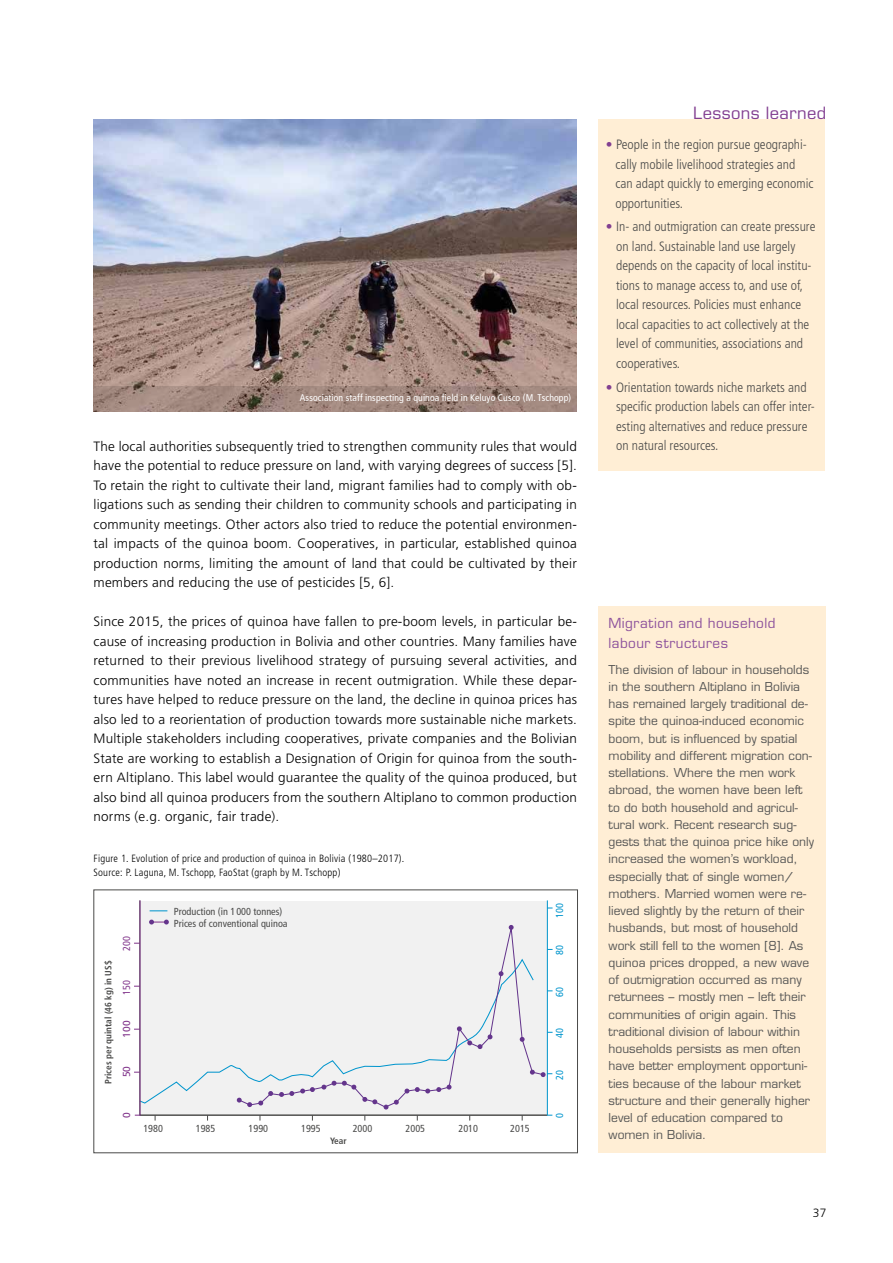
<style>
.page{position:relative;width:893px;height:1263px;background:#fff}
.page>*{position:absolute;margin:0;border:0;box-sizing:border-box;transform-origin:0 0}
.t1{font:16.5px "Eurostile";letter-spacing:.025em;color:#823f91}
.t2{font:300 13.5px/19.5px "Frutiger LT Pro";letter-spacing:.015em;color:#000;text-align:justify}
.t3{font:300 condensed 13.5px/19.5px "Frutiger LT Pro";color:#4a4a49}
.t4{font:13.5px/19.5px "Eurostile";letter-spacing:.03em;color:#8d529c}
.t5{font:12px/17.2px "Eurostile";color:#575756}
.t6{font:300 12px "Frutiger LT Pro";color:#000}
.t7{font:300 condensed 10.5px/13.5px "Frutiger LT Pro";letter-spacing:.02em;color:#000}
.t8{font:condensed 10.2px/12.3px "Frutiger LT Pro";color:#4a4a49}
.t9{font:condensed 10.2px "Frutiger LT Pro";color:#0095cd}
.t10{font:condensed 10.2px "Frutiger LT Pro";color:#82368c}
.t11{font:10.2px "Frutiger LT Pro";color:#82368c}
.t12{font:condensed 9.75px "Frutiger LT Pro";letter-spacing:.01em;color:#fff}
.t13{font:700 condensed 9.15px "Frutiger LT Pro";color:#4a4a49}
.s1{color:#823f91}
</style>
<div class="page">
<div style="left:599px;top:119px;width:226px;height:351px;background:#ffeed5"></div>
<img style="left:94px;top:119px;width:483px;height:267px">
<svg style="left:93px;top:386px;width:484px;height:26px;background:#9c8379"></svg>
<div style="left:598px;top:606px;width:228px;height:546px;background:#ffeed5"></div>
<div style="left:139px;top:900px;width:408px;height:215px;background:#f1f1f1"></div>
<hr style="left:140px;top:900px;width:1px;height:215px;background:#82368c">
<hr style="left:140px;top:1115px;width:407px;height:1px;background:#4a4a49">
<hr style="left:547px;top:900px;width:1px;height:215px;background:#0095cd">
<svg style="left:149px;top:919px;width:20px;height:5px"></svg>
<div style="left:94px;top:890px;width:484px;height:263px;border:1px solid #4a4a49"></div>
<p class="t12" style="left:300px;top:392px;width:273px">Association staff inspecting a quinoa field in Keluyo Cusco (M. Tschopp)</p>
<p class="t2" style="left:94px;top:437px;width:485px">The local authorities subsequently tried to strengthen community rules that would have the potential to reduce pressure on land, with varying degrees of success [5].<br>To retain the right to cultivate their land, migrant families had to comply with ob&shy;ligations such as sending their children to community schools and participating in community meetings. Other actors also tried to reduce the potential environmen&shy;tal impacts of the quinoa boom. Cooperatives, in particular, established quinoa production norms, limiting the amount of land that could be cultivated by their members and reducing the use of pesticides [5, 6].</p>
<p class="t2" style="left:94px;top:612px;width:485px">Since 2015, the prices of quinoa have fallen to pre-boom levels, in particular be&shy;cause of increasing production in Bolivia and other countries. Many families have returned to their previous livelihood strategy of pursuing several activities, and communities have noted an increase in recent outmigration. While these depar&shy;tures have helped to reduce pressure on the land, the decline in quinoa prices has also led to a reorientation of production towards more sustainable niche markets.<br>Multiple stakeholders including cooperatives, private companies and the Bolivian State are working to establish a Designation of Origin for quinoa from the south&shy;ern Altiplano. This label would guarantee the quality of the quinoa produced, but also bind all quinoa producers from the southern Altiplano to common production norms (e.g. organic, fair trade).</p>
<p class="t7" style="left:94px;top:852px;width:312px">Figure 1. Evolution of price and production of quinoa in Bolivia (1980–2017).<br>Source: P. Laguna, M. Tschopp, FaoStat (graph by M. Tschopp)</p>
<p class="t13" style="left:103px;top:1084px;width:125px;rotate:-90deg">Prices per quintal (46 kg) in US$</p>
<p class="t10" style="left:121px;top:951px;width:16px;rotate:-90deg">200</p>
<p class="t10" style="left:121px;top:995px;width:16px;rotate:-90deg">150</p>
<p class="t11" style="left:121px;top:1038px;width:19px;rotate:-90deg">100</p>
<p class="t11" style="left:121px;top:1077px;width:13px;rotate:-90deg">50</p>
<p class="t11" style="left:121px;top:1118px;width:7px;rotate:-90deg">0</p>
<p class="t8" style="left:174px;top:905px;width:115px">Production (in 1 000 tonnes)<br>Prices of conventional quinoa</p>
<p class="t8" style="left:143px;top:1123px;width:21px">1980</p>
<p class="t8" style="left:196px;top:1123px;width:21px">1985</p>
<p class="t8" style="left:249px;top:1123px;width:21px">1990</p>
<p class="t8" style="left:301px;top:1123px;width:21px">1995</p>
<p class="t8" style="left:353px;top:1123px;width:21px">2000</p>
<p class="t8" style="left:406px;top:1123px;width:21px">2005</p>
<p class="t8" style="left:458px;top:1123px;width:21px">2010</p>
<p class="t8" style="left:510px;top:1123px;width:21px">2015</p>
<p class="t13" style="left:330px;top:1136px;width:18px">Year</p>
<p class="t9" style="left:554px;top:917px;width:16px;rotate:-90deg">100</p>
<p class="t9" style="left:554px;top:955px;width:11px;rotate:-90deg">80</p>
<p class="t9" style="left:554px;top:996px;width:11px;rotate:-90deg">60</p>
<p class="t9" style="left:554px;top:1038px;width:11px;rotate:-90deg">40</p>
<p class="t9" style="left:554px;top:1080px;width:11px;rotate:-90deg">20</p>
<p class="t9" style="left:554px;top:1118px;width:6px;rotate:-90deg">0</p>
<p class="t1" style="left:693px;top:103px;width:135px">Lessons learned</p>
<p class="t3" style="left:615px;top:135px;width:200px;text-indent:-9px"><span class="s1">•</span> People in the region pursue geographi&shy;cally mobile livelihood strategies and can adapt quickly to emerging economic opportunities.</p>
<p class="t3" style="left:616px;top:217px;width:201px;text-indent:-10px"><span class="s1">•</span> In- and outmigration can create pressure on land. Sustainable land use largely depends on the capacity of local institu&shy;tions to manage access to, and use of, local resources. Policies must enhance local capacities to act collectively at the level of communities, associations and cooperatives.</p>
<p class="t3" style="left:616px;top:377px;width:200px;text-indent:-10px"><span class="s1">•</span> Orientation towards niche markets and specific production labels can offer inter&shy;esting alternatives and reduce pressure on natural resources.</p>
<p class="t4" style="left:609px;top:614px;width:168px">Migration and household labour structures</p>
<p class="t5" style="left:609px;top:661px;width:207px">The division of labour in households in the southern Altiplano in Bolivia has remained largely traditional de&shy;spite the quinoa-induced economic boom, but is influenced by spatial mobility and different migration con&shy;stellations. Where the men work abroad, the women have been left to do both household and agricul&shy;tural work. Recent research sug&shy;gests that the quinoa price hike only increased the women’s workload, especially that of single women/ mothers. Married women were re&shy;lieved slightly by the return of their husbands, but most of household work still fell to the women [8]. As quinoa prices dropped, a new wave of outmigration occurred as many returnees – mostly men – left their communities of origin again. This traditional division of labour within households persists as men often have better employment opportuni&shy;ties because of the labour market structure and their generally higher level of education compared to women in Bolivia.</p>
<p class="t6" style="left:813px;top:1205px;width:15px">37</p>
</div>
